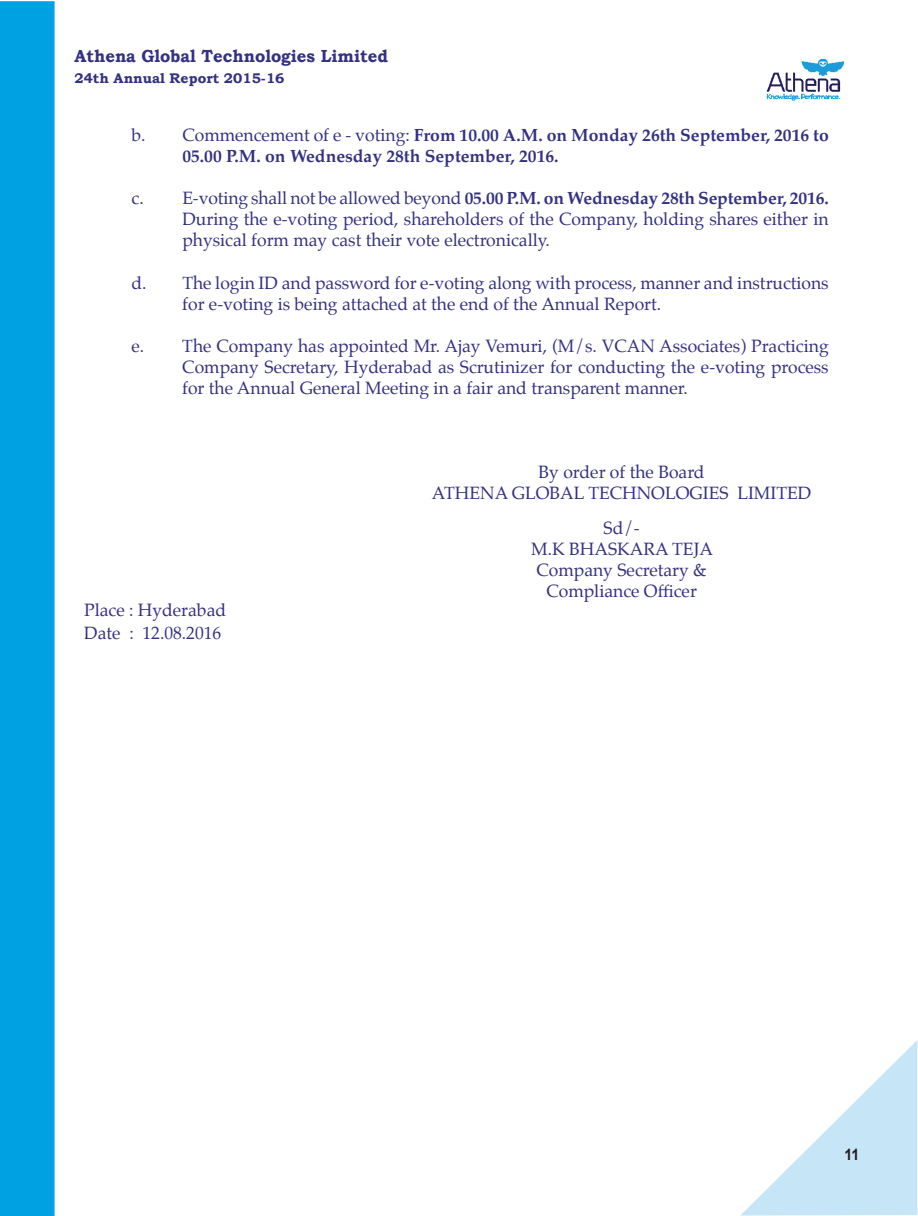
<style>
.page{position:relative;width:918px;height:1216px;background:#fff}
.page>*{position:absolute;margin:0;border:0;box-sizing:border-box;transform-origin:0 0}
.t1{font:17.5px/21px "Palatino";color:#333181;text-align:justify}
.t2{font:700 17.5px/21px "Palatino";color:#333181}
.t3{font:700 17.5px "Bookman Old Style";color:#333181;scale:.95 1}
.t4{font:700 15.75px "Arial";color:#231f20;scale:.9 1}
.t5{font:700 14px "Bookman Old Style";color:#333181}
.s1{font-weight:400}
.s2{font-weight:700}
</style>
<div class="page">
<svg style="left:741px;top:1040px;width:176px;height:175px"></svg>
<div style="left:0;top:1px;width:55px;height:1214px;background:#00a1e3"></div>
<img style="left:766px;top:58px;width:79px;height:43px">
<p class="t3" style="left:74px;top:46px;width:332px">Athena Global Technologies Limited</p>
<p class="t5" style="left:74px;top:70px;width:211px">24th Annual Report 2015-16</p>
<p class="t2" style="left:182px;top:124px;width:648px;text-indent:-51px"><span class="s1">b. Commencement of e - voting:</span> From 10.00 A.M. on Monday 26th September, 2016 to<br>05.00 P.M. on Wednesday 28th September, 2016.</p>
<p class="t1" style="left:182px;top:188px;width:648px;text-indent:-51px">c. E-voting shall not be allowed beyond <span class="s2">05.00 P.M. on Wednesday 28th September, 2016.<br></span>During the e-voting period, shareholders of the Company, holding shares either in physical form may cast their vote electronically.</p>
<p class="t1" style="left:182px;top:272px;width:648px;text-indent:-51px">d. The login ID and password for e-voting along with process, manner and instructions for e-voting is being attached at the end of the Annual Report.</p>
<p class="t1" style="left:182px;top:335px;width:648px;text-indent:-51px">e. The Company has appointed Mr. Ajay Vemuri, (M/s. VCAN Associates) Practicing Company Secretary, Hyderabad as Scrutinizer for conducting the e-voting process for the Annual General Meeting in a fair and transparent manner.</p>
<p class="t1" style="left:84px;top:598px;width:143px;line-height:22.8px">Place : Hyderabad<br>Date : 12.08.2016</p>
<p class="t1" style="left:432px;top:461px;width:381px;text-align:center">By order of the Board<br>ATHENA GLOBAL TECHNOLOGIES LIMITED</p>
<p class="t1" style="left:531px;top:517px;width:183px;text-align:center">Sd/-<br>M.K BHASKARA TEJA<br>Company Secretary &amp;<br>Compliance Officer</p>
<p class="t4" style="left:844px;top:1143px;width:18px">11</p>
</div>
